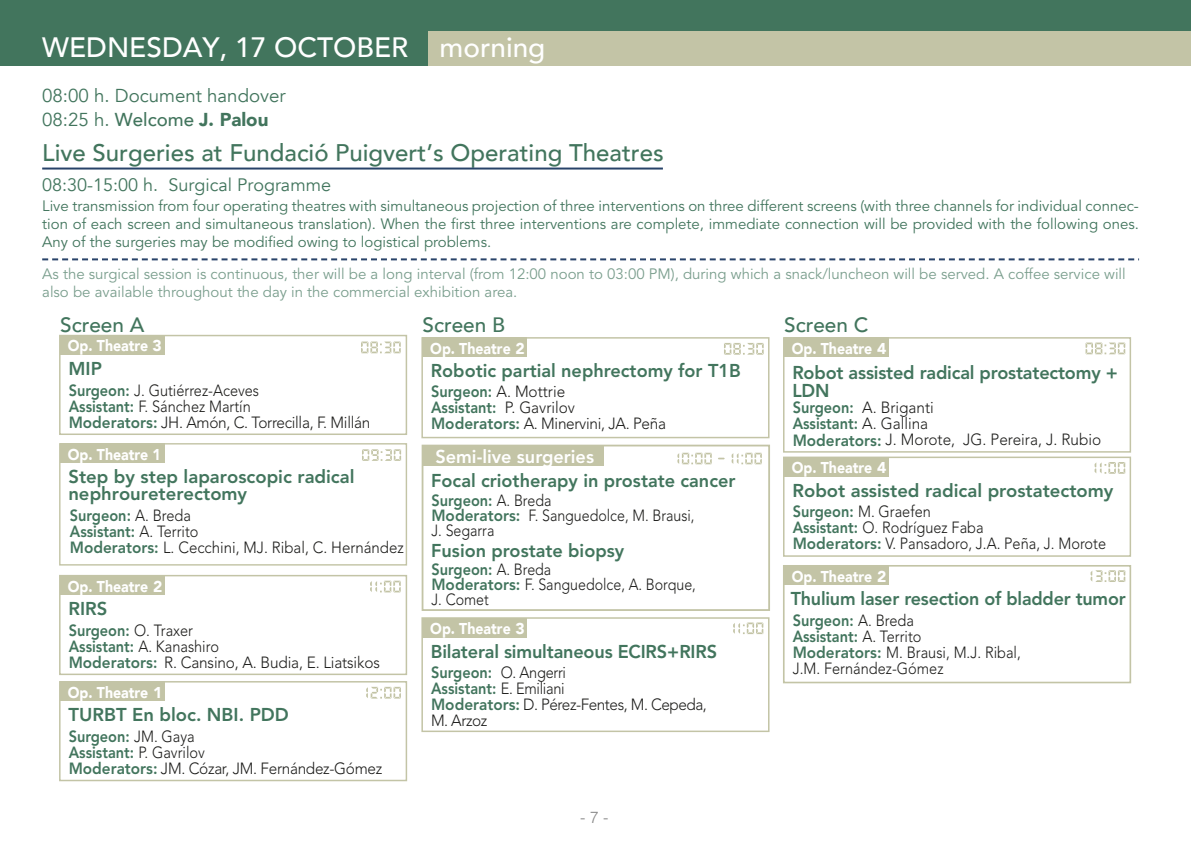
<style>
.page{position:relative;width:1191px;height:842px;background:#fff}
.page>*{position:absolute;margin:0;border:0;box-sizing:border-box;transform-origin:0 0}
.t1{font:500 28px "Avenir";color:#fff}
.t2{font:500 24px "Avenir";color:#42755d}
.t3{font:500 20.8px "Avenir";color:#42755d}
.t4{font:18.6px/24px "Avenir";color:#42755d}
.t5{font:800 18.4px/17px "Avenir LT Std";color:#42755d}
.t6{font:800 18.4px "Avenir LT Std";color:#fff}
.t7{font:18px "Avenir";color:#42755d}
.t8{font:300 16.2px/16px "Avenir LT Std";color:#1d1d1b;scale:.9 1}
.t9{font:300 16.2px/15px "Avenir LT Std";color:#1d1d1b;scale:.88 1}
.t10{font:300 16.2px/16px "Avenir LT Std";letter-spacing:-.03em;color:#1d1d1b;scale:.9 1}
.t11{font:300 16.2px/16px "Avenir LT Std";color:#1d1d1b;scale:.95 1}
.t12{font:300 16.2px/16px "Avenir LT Std";letter-spacing:-.02em;color:#1d1d1b;scale:.9 1}
.t13{font:300 16.2px/16px "Avenir LT Std";letter-spacing:-.02em;color:#1d1d1b;scale:.95 1}
.t14{font:300 16px "Helvetica LT Std";color:#878787}
.t15{font:900 15.6px "Avenir";color:#fff;scale:.9 1}
.t16{font:15px/18px "Avenir LT Std";color:#42755d;text-align:justify}
.s1{font-weight:500}
.s2{font-weight:900}
.s3{font-weight:800;color:#42755d}
</style>
<div class="page">
<svg style="left:42px;top:258px;width:1097px;height:2px"></svg>
<hr style="left:42px;top:168px;width:621px;height:2px;background:#284369">
<div style="left:0;top:0;width:1191px;height:65px;background:#42755d"></div>
<div style="left:428px;top:31px;width:763px;height:34px;background:#c3c4a6"></div>
<div style="left:59px;top:443px;width:348px;height:123px;border:1px solid #c3c4a6"></div>
<div style="left:60px;top:444px;width:105px;height:19px;background:#c3c4a6"></div>
<svg style="left:361px;top:342px;width:40px;height:11px"></svg>
<div style="left:59px;top:575px;width:348px;height:100px;border:2px solid #c3c4a6"></div>
<div style="left:60px;top:576px;width:105px;height:19px;background:#c3c4a6"></div>
<svg style="left:370px;top:581px;width:31px;height:11px"></svg>
<div style="left:59px;top:681px;width:348px;height:100px;border:2px solid #c3c4a6"></div>
<div style="left:60px;top:682px;width:105px;height:19px;background:#c3c4a6"></div>
<div style="left:421px;top:337px;width:348px;height:101px;border:1px solid #c3c4a6"></div>
<div style="left:422px;top:338px;width:105px;height:19px;background:#c3c4a6"></div>
<svg style="left:724px;top:343px;width:39px;height:12px"></svg>
<div style="left:59px;top:335px;width:348px;height:100px;border:2px solid #c3c4a6"></div>
<div style="left:60px;top:336px;width:105px;height:19px;background:#c3c4a6"></div>
<div style="left:421px;top:617px;width:348px;height:115px;border:2px solid #c3c4a6"></div>
<div style="left:422px;top:618px;width:105px;height:19px;background:#c3c4a6"></div>
<div style="left:783px;top:337px;width:348px;height:116px;border:2px solid #c3c4a6"></div>
<div style="left:784px;top:338px;width:105px;height:19px;background:#c3c4a6"></div>
<svg style="left:1085px;top:343px;width:40px;height:11px"></svg>
<div style="left:783px;top:457px;width:348px;height:100px;border:2px solid #c3c4a6"></div>
<div style="left:784px;top:457px;width:105px;height:19px;background:#c3c4a6"></div>
<svg style="left:1094px;top:462px;width:31px;height:12px"></svg>
<div style="left:783px;top:565px;width:348px;height:118px;border:2px solid #c3c4a6"></div>
<div style="left:784px;top:566px;width:105px;height:19px;background:#c3c4a6"></div>
<svg style="left:1090px;top:570px;width:35px;height:12px"></svg>
<svg style="left:366px;top:687px;width:35px;height:11px"></svg>
<svg style="left:362px;top:449px;width:39px;height:12px"></svg>
<svg style="left:733px;top:622px;width:30px;height:12px"></svg>
<div style="left:423px;top:445px;width:180px;height:21px;background:#c3c4a6"></div>
<div style="left:421px;top:445px;width:349px;height:166px;border:2px solid #c3c4a6"></div>
<svg style="left:677px;top:453px;width:35px;height:11px"></svg>
<svg style="left:731px;top:453px;width:31px;height:11px"></svg>
<h1 class="t1" style="left:42px;top:23px;width:505px">WEDNESDAY, 17 OCTOBER morning</h1>
<p class="t4" style="left:42px;top:84px;width:245px">08:00 h. Document handover<br>08:25 h. <span class="s1">Welcome</span> <span class="s2">J. Palou</span></p>
<h2 class="t2" style="left:42px;top:132px;width:623px">Live Surgeries at Fundació Puigvert’s Operating Theatres</h2>
<p class="t7" style="left:42px;top:174px;width:290px">08:30-15:00 h. Surgical Programme</p>
<p class="t16" style="left:42px;top:198px;width:1098px">Live transmission from four operating theatres with simultaneous projection of three interventions on three different screens (with three channels for individual connec&shy;tion of each screen and simultaneous translation). When the first three interventions are complete, immediate connection will be provided with the following ones.<br>Any of the surgeries may be modified owing to logistical problems.</p>
<p class="t16" style="left:42px;top:266px;width:1085px">As the surgical session is continuous, ther will be a long interval (from 12:00 noon to 03:00 PM), during which a snack/luncheon will be served. A coffee service will also be available throughout the day in the commercial exhibition area.</p>
<h3 class="t3" style="left:60px;top:307px;width:86px">Screen A</h3>
<h3 class="t3" style="left:422px;top:307px;width:84px">Screen B</h3>
<p class="t15" style="left:430px;top:335px;width:106px">Op. Theatre 2</p>
<p class="t5" style="left:431px;top:362px;width:311px">Robotic partial nephrectomy for T1B</p>
<p class="t13" style="left:431px;top:384px;width:249px"><span class="s3">Surgeon:</span> A. Mottrie<br><span class="s3">Assistant:</span> P. Gavrilov<br><span class="s3">Moderators:</span> A. Minervini, JA. Peña</p>
<h3 class="t3" style="left:784px;top:307px;width:86px">Screen C</h3>
<p class="t15" style="left:792px;top:335px;width:106px">Op. Theatre 4</p>
<p class="t5" style="left:792px;top:363px;width:327px;line-height:18.4px">Robot assisted radical prostatectomy +<br>LDN</p>
<p class="t11" style="left:792px;top:400px;width:326px"><span class="s3">Surgeon:</span> A. Briganti<br><span class="s3">Assistant:</span> A. Gallina<br><span class="s3">Moderators:</span> J. Morote, JG. Pereira, J. Rubio</p>
<p class="t15" style="left:792px;top:454px;width:106px">Op. Theatre 4</p>
<p class="t5" style="left:792px;top:482px;width:322px">Robot assisted radical prostatectomy</p>
<p class="t8" style="left:792px;top:504px;width:350px"><span class="s3">Surgeon:</span> M. Graefen<br><span class="s3">Assistant:</span> O. Rodríguez Faba<br><span class="s3">Moderators:</span> V. Pansadoro, J.A. Peña, J. Morote</p>
<p class="t15" style="left:792px;top:563px;width:106px">Op. Theatre 2</p>
<p class="t5" style="left:790px;top:590px;width:336px">Thulium laser resection of bladder tumor</p>
<p class="t8" style="left:792px;top:612px;width:255px"><span class="s3">Surgeon:</span> A. Breda<br><span class="s3">Assistant:</span> A. Territo<br><span class="s3">Moderators:</span> M. Brausi, M.J. Ribal,<br>J.M. Fernández-Gómez</p>
<p class="t15" style="left:68px;top:333px;width:106px">Op. Theatre 3</p>
<p class="t5" style="left:68px;top:360px;width:35px">MIP</p>
<p class="t8" style="left:69px;top:382px;width:336px"><span class="s3">Surgeon:</span> J. Gutiérrez-Aceves<br><span class="s3">Assistant:</span> F. Sánchez Martín<br><span class="s3">Moderators:</span> JH. Amón, C. Torrecilla, F. Millán</p>
<p class="t15" style="left:68px;top:441px;width:105px">Op. Theatre 1</p>
<p class="t5" style="left:68px;top:468px;width:287px">Step by step laparoscopic radical nephroureterectomy</p>
<p class="t8" style="left:70px;top:507px;width:373px"><span class="s3">Surgeon:</span> A. Breda<br><span class="s3">Assistant:</span> A. Territo<br><span class="s3">Moderators:</span> L. Cecchini, MJ. Ribal, C. Hernández</p>
<p class="t15" style="left:68px;top:573px;width:106px">Op. Theatre 2</p>
<p class="t5" style="left:68px;top:600px;width:40px">RIRS</p>
<p class="t8" style="left:69px;top:622px;width:347px"><span class="s3">Surgeon:</span> O. Traxer<br><span class="s3">Assistant:</span> A. Kanashiro<br><span class="s3">Moderators:</span> R. Cansino, A. Budia, E. Liatsikos</p>
<p class="t15" style="left:68px;top:679px;width:106px">Op. Theatre 1</p>
<p class="t5" style="left:68px;top:706px;width:222px">TURBT En bloc. NBI. PDD</p>
<p class="t12" style="left:69px;top:728px;width:350px"><span class="s3">Surgeon:</span> JM. Gaya<br><span class="s3">Assistant:</span> P. Gavrilov<br><span class="s3">Moderators:</span> JM. Cózar, JM. Fernández-Gómez</p>
<p class="t6" style="left:435px;top:445px;width:160px">Semi-live surgeries</p>
<p class="t5" style="left:431px;top:472px;width:306px">Focal criotherapy in prostate cancer</p>
<p class="t9" style="left:431px;top:493px;width:300px"><span class="s3">Surgeon:</span> A. Breda<br><span class="s3">Moderators:</span> F. Sanguedolce, M. Brausi,<br>J. Segarra</p>
<p class="t9" style="left:431px;top:562px;width:302px"><span class="s3">Surgeon:</span> A. Breda<br><span class="s3">Moderators:</span> F. Sanguedolce, A. Borque,<br>J. Comet</p>
<p class="t5" style="left:431px;top:542px;width:194px">Fusion prostate biopsy</p>
<p class="t15" style="left:430px;top:615px;width:106px">Op. Theatre 3</p>
<p class="t5" style="left:431px;top:643px;width:288px">Bilateral simultaneous ECIRS+RIRS</p>
<p class="t10" style="left:431px;top:664px;width:308px"><span class="s3">Surgeon:</span> O. Angerri<br><span class="s3">Assistant:</span> E. Emiliani<br><span class="s3">Moderators:</span> D. Pérez-Fentes, M. Cepeda,<br>M. Arzoz</p>
<p class="t14" style="left:580px;top:807px;width:30px">- 7 -</p>
</div>
